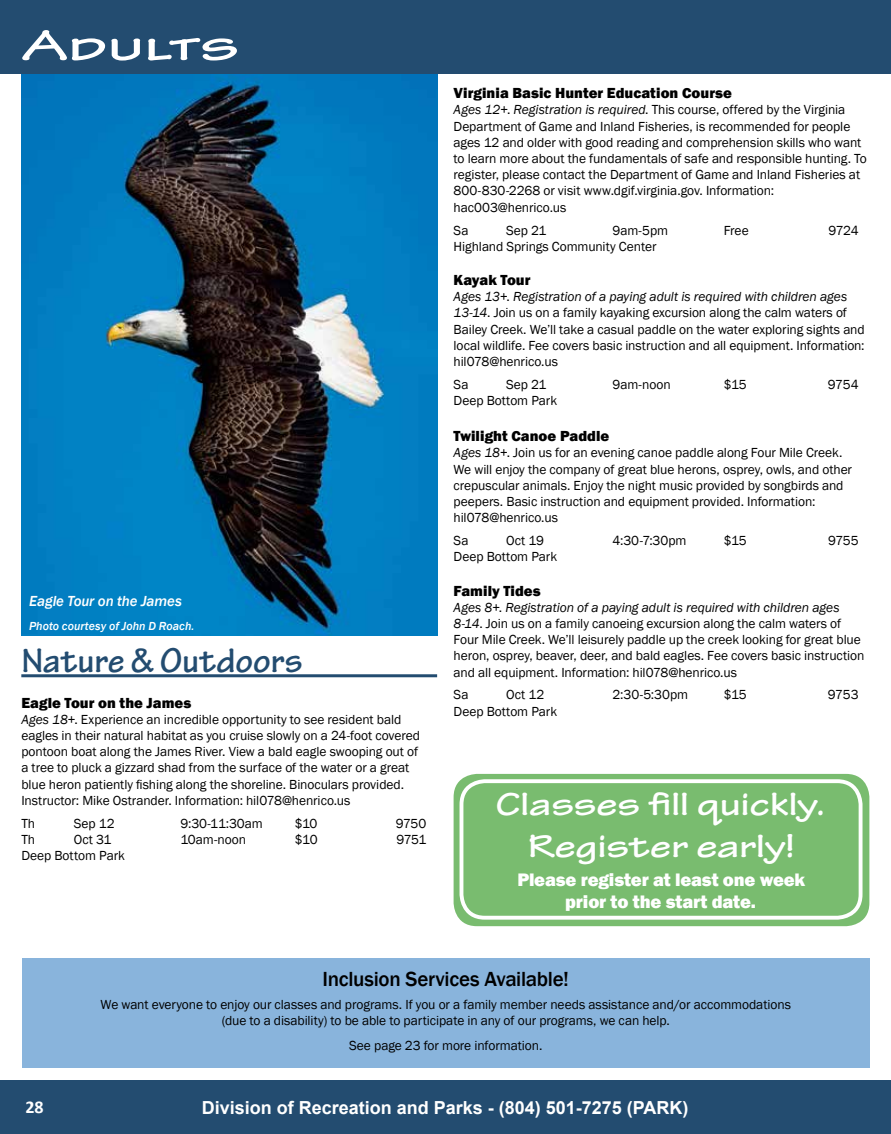
<style>
.page{position:relative;width:891px;height:1134px;background:#fff}
.page>*{position:absolute;margin:0;border:0;box-sizing:border-box;transform-origin:0 0}
.t1{font:700 expanded 45px "Tekton Pro";color:#fff;scale:1.25 1}
.t2{font:700 36px "Tekton Pro";letter-spacing:-.005em;color:#234c70}
.t3{font:700 expanded 34.05px/42px "Tekton Pro";color:#fff;text-align:center}
.t4{font:500 21px "Franklin Gothic";letter-spacing:-.015em;color:#000}
.t5{font:800 18.6px/22.4px "Franklin Gothic";letter-spacing:-.01em;color:#fff;text-align:center}
.t6{font:700 18px "Arial";color:#fff}
.t7{font:700 18px "Calibri";color:#fff}
.t8{font:800 15px "Franklin Gothic";letter-spacing:.005em;color:#000}
.t9{font:italic 500 15px "Franklin Gothic";letter-spacing:-.01em;color:#fff}
.t10{font:13.5px/16.2px "Franklin Gothic";letter-spacing:-.005em;color:#000}
.t11{font:italic 500 12px "Franklin Gothic";color:#fff}
.s1{font-style:italic}
</style>
<div class="page">
<div style="left:0;top:1080px;width:891px;height:54px;background:#234c70"></div>
<div style="left:0;top:0;width:891px;height:74px;background:#234c70"></div>
<div style="left:22px;top:958px;width:847px;height:109px;background:#89b4dc"></div>
<hr style="left:21px;top:674px;width:416px;height:3px;background:#234c70">
<img style="left:22px;top:74px;width:415px;height:561px">
<div style="left:454px;top:774px;width:415px;height:152px;background:#79bc6f;border-radius:23px"></div>
<div style="left:460px;top:779px;width:403px;height:141px;border:4px solid #fff;border-radius:23px"></div>
<h1 class="t1" style="left:22px;top:19px;width:176px">Adults</h1>
<p class="t9" style="left:29px;top:592px;width:154px">Eagle Tour on the James</p>
<p class="t11" style="left:29px;top:618px;width:167px">Photo courtesy of John D Roach.</p>
<h2 class="t2" style="left:21px;top:639px;width:283px">Nature &amp; Outdoors</h2>
<p class="t8" style="left:21px;top:693px;width:172px">Eagle Tour on the James</p>
<p class="t10" style="left:21px;top:711px;width:400px"><span class="s1">Ages 18+</span>. Experience an incredible opportunity to see resident bald eagles in their natural habitat as you cruise slowly on a 24-foot covered pontoon boat along the James River. View a bald eagle swooping out of a tree to pluck a gizzard shad from the surface of the water or a great blue heron patiently fishing along the shoreline. Binoculars provided.<br>Instructor: Mike Ostrander. Information: hil078@henrico.us</p>
<p class="t10" style="left:21px;top:815px;width:15px">Th</p>
<p class="t10" style="left:74px;top:815px;width:42px">Sep 12</p>
<p class="t10" style="left:180px;top:815px;width:84px">9:30-11:30am</p>
<p class="t10" style="left:295px;top:815px;width:24px">$10</p>
<p class="t10" style="left:396px;top:815px;width:32px">9750</p>
<p class="t10" style="left:21px;top:832px;width:15px">Th</p>
<p class="t10" style="left:74px;top:832px;width:39px">Oct 31</p>
<p class="t10" style="left:180px;top:832px;width:67px">10am-noon</p>
<p class="t10" style="left:295px;top:832px;width:24px">$10</p>
<p class="t10" style="left:396px;top:832px;width:31px">9751</p>
<p class="t10" style="left:21px;top:848px;width:105px">Deep Bottom Park</p>
<p class="t8" style="left:454px;top:84px;width:280px">Virginia Basic Hunter Education Course</p>
<p class="t10" style="left:454px;top:102px;width:415px"><span class="s1">Ages 12+</span>. <span class="s1">Registration is required</span>. This course, offered by the Virginia Department of Game and Inland Fisheries, is recommended for people ages 12 and older with good reading and comprehension skills who want to learn more about the fundamentals of safe and responsible hunting. To register, please contact the Department of Game and Inland Fisheries at 800-830-2268 or visit www.dgif.virginia.gov. Information: hac003@henrico.us</p>
<p class="t10" style="left:454px;top:222px;width:16px">Sa</p>
<p class="t10" style="left:506px;top:222px;width:42px">Sep 21</p>
<p class="t10" style="left:613px;top:222px;width:57px">9am-5pm</p>
<p class="t10" style="left:724px;top:222px;width:26px">Free</p>
<p class="t10" style="left:829px;top:222px;width:32px">9724</p>
<p class="t10" style="left:454px;top:238px;width:204px">Highland Springs Community Center</p>
<p class="t8" style="left:454px;top:270px;width:78px">Kayak Tour</p>
<p class="t10" style="left:454px;top:289px;width:413px"><span class="s1">Ages 13+</span>. <span class="s1">Registration of a paying adult is required with children ages 13-14</span>. Join us on a family kayaking excursion along the calm waters of Bailey Creek. We’ll take a casual paddle on the water exploring sights and local wildlife. Fee covers basic instruction and all equipment. Information: hil078@henrico.us</p>
<p class="t10" style="left:454px;top:377px;width:16px">Sa</p>
<p class="t10" style="left:506px;top:377px;width:42px">Sep 21</p>
<p class="t10" style="left:613px;top:377px;width:60px">9am-noon</p>
<p class="t10" style="left:724px;top:377px;width:25px">$15</p>
<p class="t10" style="left:828px;top:377px;width:32px">9754</p>
<p class="t10" style="left:454px;top:393px;width:105px">Deep Bottom Park</p>
<p class="t8" style="left:454px;top:426px;width:157px">Twilight Canoe Paddle</p>
<p class="t10" style="left:454px;top:445px;width:400px"><span class="s1">Ages 18+</span>. Join us for an evening canoe paddle along Four Mile Creek.<br>We will enjoy the company of great blue herons, osprey, owls, and other crepuscular animals. Enjoy the night music provided by songbirds and peepers. Basic instruction and equipment provided. Information: hil078@henrico.us</p>
<p class="t10" style="left:454px;top:533px;width:16px">Sa</p>
<p class="t10" style="left:506px;top:533px;width:40px">Oct 19</p>
<p class="t10" style="left:613px;top:533px;width:75px">4:30-7:30pm</p>
<p class="t10" style="left:724px;top:533px;width:25px">$15</p>
<p class="t10" style="left:828px;top:533px;width:32px">9755</p>
<p class="t10" style="left:454px;top:549px;width:105px">Deep Bottom Park</p>
<p class="t8" style="left:454px;top:581px;width:89px">Family Tides</p>
<p class="t10" style="left:454px;top:599px;width:412px"><span class="s1">Ages 8+</span>. <span class="s1">Registration of a paying adult is required with children ages 8-14</span>. Join us on a family canoeing excursion along the calm waters of Four Mile Creek. We’ll leisurely paddle up the creek looking for great blue heron, osprey, beaver, deer, and bald eagles. Fee covers basic instruction and all equipment. Information: hil078@henrico.us</p>
<p class="t10" style="left:454px;top:687px;width:16px">Sa</p>
<p class="t10" style="left:506px;top:687px;width:40px">Oct 12</p>
<p class="t10" style="left:613px;top:687px;width:77px">2:30-5:30pm</p>
<p class="t10" style="left:724px;top:687px;width:25px">$15</p>
<p class="t10" style="left:828px;top:687px;width:32px">9753</p>
<p class="t10" style="left:454px;top:703px;width:105px">Deep Bottom Park</p>
<h3 class="t3" style="left:496px;top:783px;width:331px">Classes fill quickly.<br>Register early!</h3>
<h3 class="t5" style="left:517px;top:869px;width:289px">Please register at least one week prior to the start date.</h3>
<h3 class="t4" style="left:323px;top:966px;width:248px">Inclusion Services Available!</h3>
<p class="t10" style="left:101px;top:997px;width:692px;text-align:center">We want everyone to enjoy our classes and programs. If you or a family member needs assistance and/or accommodations (due to a disability) to be able to participate in any of our programs, we can help.</p>
<p class="t10" style="left:349px;top:1038px;width:195px">See page 23 for more information.</p>
<h3 class="t7" style="left:25px;top:1095px;width:20px">28</h3>
<h3 class="t6" style="left:202px;top:1095px;width:488px">Division of Recreation and Parks - (804) 501-7275 (PARK)</h3>
</div>
